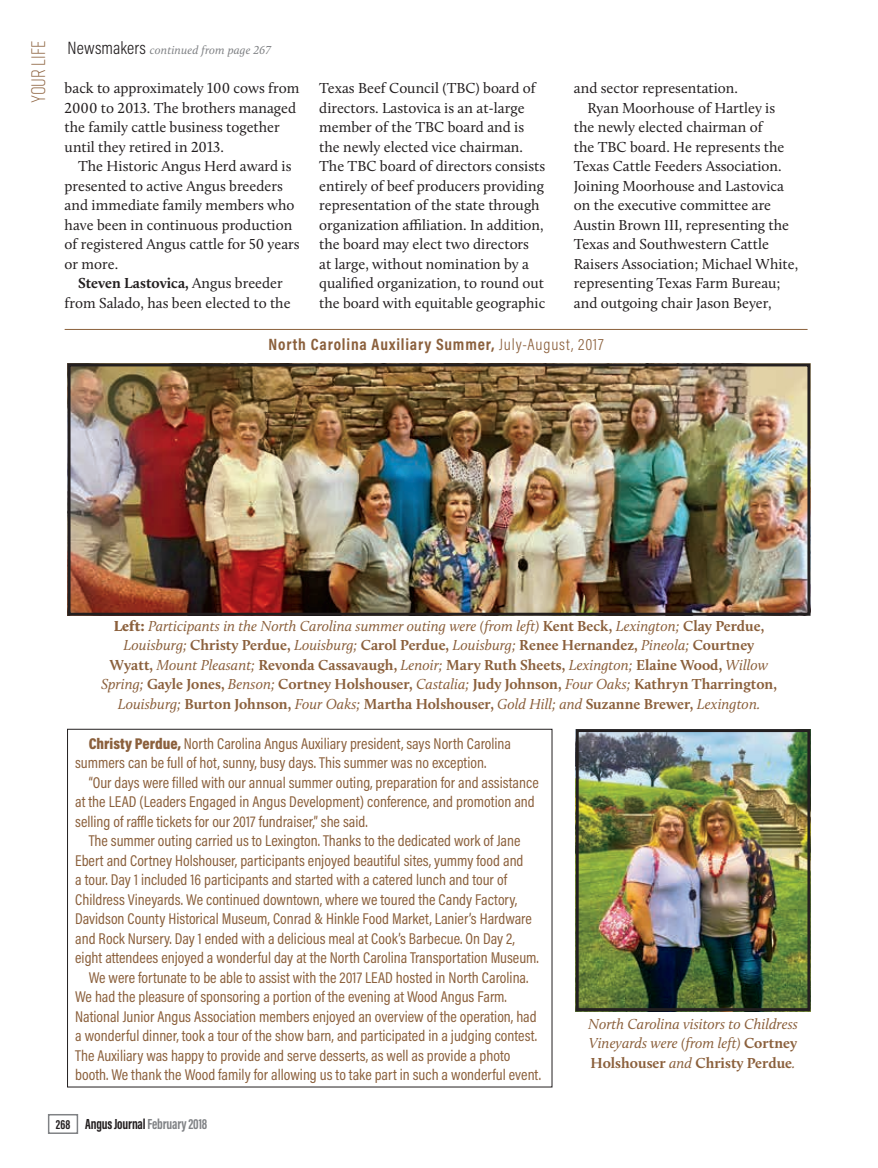
<style>
.page{position:relative;width:878px;height:1168px;background:#fff}
.page>*{position:absolute;margin:0;border:0;box-sizing:border-box;transform-origin:0 0}
.t1{font:300 19.5px "Rift";color:#8b603c}
.Continued_Head{font:700 16.5px "Acumin Pro Cond";letter-spacing:.05em;color:#8b603c}
.T2_Sidebar_Body{font:15.75px/19.5px "Acumin Pro Cond";color:#8b603c}
.Body_Text{font:15px/19.5px "Calluna";color:#231f20}
.T2_Cutline{font:700 15px/19.5px "Calluna";color:#8b603c;text-align:center}
.T2_Cutline-2{font:italic 15px/19.5px "Calluna";color:#8b603c;text-align:justify}
.t2{font:700 15px "Acumin Pro Extra Cond";letter-spacing:-.01em;color:#231f20}
.Continued_From_line{font:italic 12px "Calluna";letter-spacing:.01em;color:#808285}
.s1{font-family:"Acumin Pro Cond";font-weight:300;font-style:normal;font-size:18px;color:#231f20}
.s2{font-weight:700}
.s3{font-weight:300}
.s4{font-weight:900}
.s5{font-weight:400;font-style:italic}
.s6{font-size:13.5px}
.s7{color:#808285}
.s8{font-weight:700;font-style:normal}
</style>
<div class="page">
<img style="left:579px;top:733px;width:227px;height:274px">
<div style="left:575px;top:729px;width:235px;height:282px;border:3px solid #231f20"></div>
<hr style="left:65px;top:329px;width:742px;height:1px;background:#8b603c">
<img style="left:72px;top:367px;width:734px;height:245px">
<div style="left:68px;top:363px;width:742px;height:253px;border:3px solid #231f20"></div>
<div style="left:48px;top:1114px;width:30px;height:20px;border:2px solid #808285"></div>
<p class="t1" style="left:25px;top:103px;width:64px;rotate:-90deg">Your Life</p>
<p class="Continued_From_line" style="left:68px;top:42px;width:205px"><span class="s1">Newsmakers</span> continued from page 267</p>
<p class="Body_Text" style="left:65px;top:78px;width:236px">back to approximately 100 cows from 2000 to 2013. The brothers managed the family cattle business together until they retired in 2013.</p>
<p class="Body_Text" style="left:65px;top:156px;width:236px;text-indent:14px">The Historic Angus Herd award is presented to active Angus breeders and immediate family members who have been in continuous production of registered Angus cattle for 50 years or more.</p>
<p class="Body_Text" style="left:65px;top:273px;width:227px;text-align:center"><span class="s2">Steven Lastovica,</span> Angus breeder from Salado, has been elected to the</p>
<p class="Body_Text" style="left:319px;top:78px;width:227px">Texas Beef Council (TBC) board of directors. Lastovica is an at-large member of the TBC board and is the newly elected vice chairman.<br>The TBC board of directors consists entirely of beef producers providing representation of the state through organization affiliation. In addition, the board may elect two directors<br>at large, without nomination by a qualified organization, to round out the board with equitable geographic</p>
<p class="Body_Text" style="left:574px;top:78px;width:166px">and sector representation.</p>
<p class="Body_Text" style="left:574px;top:98px;width:226px;text-indent:14px">Ryan Moorhouse of Hartley is the newly elected chairman of<br>the TBC board. He represents the<br>Texas Cattle Feeders Association.<br>Joining Moorhouse and Lastovica on the executive committee are<br>Austin Brown III, representing the<br>Texas and Southwestern Cattle<br>Raisers Association; Michael White, representing Texas Farm Bureau; and outgoing chair Jason Beyer,</p>
<p class="Continued_Head" style="left:268px;top:333px;width:337px">North Carolina Auxiliary Summer, <span class="s3">July-August, 2017</span></p>
<p class="T2_Cutline" style="left:101px;top:616px;width:677px"><span class="s4">Left:</span> <span class="s5">Participants in the North Carolina summer outing were (from left)</span> Kent Beck, <span class="s5">Lexington;</span> Clay Perdue, <span class="s5">Louisburg;</span> Christy Perdue, <span class="s5">Louisburg;</span> Carol Perdue, <span class="s5">Louisburg;</span> Renee Hernandez, <span class="s5">Pineola;</span> Courtney Wyatt, <span class="s5">Mount Pleasant;</span> Revonda Cassavaugh, <span class="s5">Lenoir;</span> Mary Ruth Sheets, <span class="s5">Lexington;</span> Elaine Wood, <span class="s5">Willow Spring;</span> Gayle Jones, <span class="s5">Benson;</span> Cortney Holshouser, <span class="s5">Castalia;</span> Judy Johnson, <span class="s5">Four Oaks;</span> Kathryn Tharrington, <span class="s5">Louisburg;</span> Burton Johnson, <span class="s5">Four Oaks;</span> Martha Holshouser, <span class="s5">Gold Hill; and</span> Suzanne Brewer, <span class="s5">Lexington.</span></p>
<p class="T2_Sidebar_Body" style="left:75px;top:733px;width:437px;text-indent:14px"><span class="s4">Christy Perdue,</span> North Carolina Angus Auxiliary president, says North Carolina summers can be full of hot, sunny, busy days. This summer was no exception.</p>
<p class="T2_Sidebar_Body" style="left:75px;top:772px;width:465px;text-indent:14px">“Our days were filled with our annual summer outing, preparation for and assistance at the LEAD (Leaders Engaged in Angus Development) conference, and promotion and selling of raffle tickets for our 2017 fundraiser,” she said.</p>
<p class="T2_Sidebar_Body" style="left:75px;top:830px;width:465px;text-indent:14px">The summer outing carried us to Lexington. Thanks to the dedicated work of Jane Ebert and Cortney Holshouser, participants enjoyed beautiful sites, yummy food and<br>a tour. Day 1 included 16 participants and started with a catered lunch and tour of Childress Vineyards. We continued downtown, where we toured the Candy Factory, Davidson County Historical Museum, Conrad &amp; Hinkle Food Market, Lanier’s Hardware and Rock Nursery. Day 1 ended with a delicious meal at Cook’s Barbecue. On Day 2, eight attendees enjoyed a wonderful day at the North Carolina Transportation Museum.</p>
<p class="T2_Sidebar_Body" style="left:75px;top:967px;width:467px;text-indent:14px">We were fortunate to be able to assist with the 2017 LEAD hosted in North Carolina.<br>We had the pleasure of sponsoring a portion of the evening at Wood Angus Farm.<br>National Junior Angus Association members enjoyed an overview of the operation, had a wonderful dinner, took a tour of the show barn, and participated in a judging contest.<br>The Auxiliary was happy to provide and serve desserts, as well as provide a photo booth. We thank the Wood family for allowing us to take part in such a wonderful event.</p>
<p class="t2" style="left:56px;top:1115px;width:153px"><span class="s6">268</span> Angus Journal <span class="s7">February 2018</span></p>
<p class="T2_Cutline-2" style="left:588px;top:1014px;width:211px">North Carolina visitors to Childress Vineyards were (from left) <span class="s8">Cortney Holshouser</span> and <span class="s8">Christy Perdue</span>.</p>
</div>
